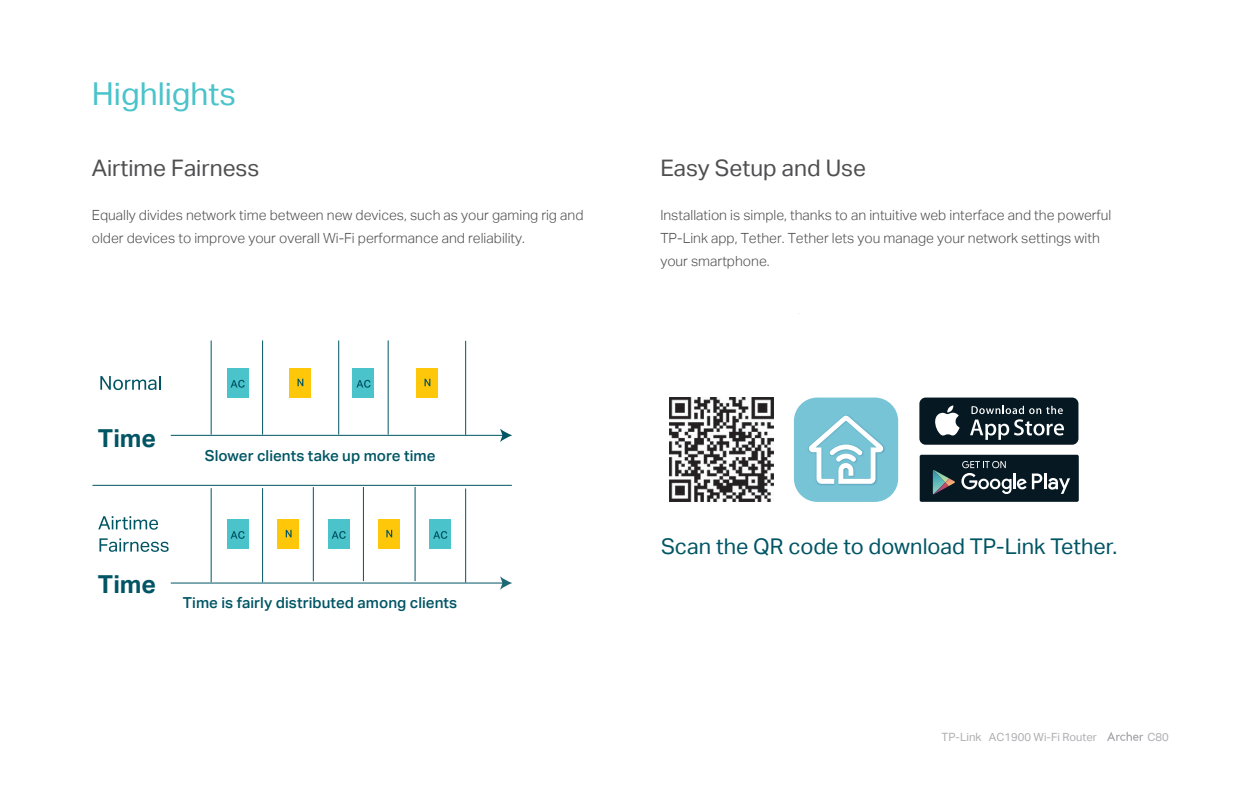
<style>
.page{position:relative;width:1260px;height:788px;background:#fff}
.page>*{position:absolute;margin:0;border:0;box-sizing:border-box;transform-origin:0 0}
.t1{font:31.5px "TP Link Aktiv Regular";color:#4ac3ca}
.t2{font:24.76px "TP Link Aktiv Bold";color:#005564}
.t3{font:22.75px "TP Link Aktiv Regular";color:#4f4f51}
.t4{font:21.7px "TP Link Aktiv Regular";color:#005564}
.t5{font:15.14px "TP Link Aktiv Medium";letter-spacing:.005em;color:#005564}
.t6{font:14px/22.8px "TP Link Aktiv Light";color:#4f4f51}
.t7{font:11.2px "TP Link Aktiv Regular";color:#adaeb1}
.s1{font-size:11.38px}
</style>
<div class="page">
<img style="left:669px;top:397px;width:104px;height:105px">
<div style="left:919px;top:397px;width:159px;height:47px;background:#061922;border-radius:6px"></div>
<svg style="left:935px;top:405px;width:25px;height:30px"></svg>
<svg style="left:970px;top:406px;width:94px;height:34px"></svg>
<div style="left:920px;top:454px;width:159px;height:48px;background:#061922;border-radius:2px"></div>
<svg style="left:933px;top:470px;width:22px;height:24px"></svg>
<hr style="left:1044px;top:473px;width:3px;height:16px;background:#fff">
<svg style="left:1048px;top:478px;width:22px;height:16px"></svg>
<svg style="left:961px;top:461px;width:81px;height:33px"></svg>
<div style="left:794px;top:397px;width:104px;height:105px;background:#76c4d5;border-radius:23px"></div>
<img style="left:808px;top:446px;width:77px;height:39px">
<svg style="left:809px;top:415px;width:74px;height:69px"></svg>
<svg style="left:1107px;top:731px;width:36px;height:9px"></svg>
<hr style="left:171px;top:582px;width:333px;height:1px;background:#005564">
<svg style="left:500px;top:576px;width:12px;height:13px"></svg>
<hr style="left:92px;top:485px;width:420px;height:1px;background:#005564">
<hr style="left:262px;top:488px;width:1px;height:94px;background:#005564">
<hr style="left:313px;top:487px;width:1px;height:94px;background:#005564">
<hr style="left:363px;top:487px;width:1px;height:94px;background:#005564">
<hr style="left:415px;top:487px;width:1px;height:94px;background:#005564">
<hr style="left:211px;top:488px;width:1px;height:94px;background:#005564">
<hr style="left:465px;top:488px;width:1px;height:94px;background:#005564">
<div style="left:227px;top:518px;width:21px;height:30px;background:#4ac3ca"></div>
<svg style="left:231px;top:531px;width:14px;height:8px"></svg>
<div style="left:328px;top:518px;width:21px;height:30px;background:#4ac3ca"></div>
<svg style="left:332px;top:531px;width:14px;height:8px"></svg>
<div style="left:430px;top:518px;width:21px;height:30px;background:#4ac3ca"></div>
<svg style="left:433px;top:531px;width:14px;height:8px"></svg>
<div style="left:278px;top:518px;width:21px;height:30px;background:#ffc709"></div>
<svg style="left:286px;top:530px;width:6px;height:7px"></svg>
<div style="left:378px;top:518px;width:22px;height:30px;background:#ffc709"></div>
<svg style="left:386px;top:530px;width:6px;height:7px"></svg>
<svg style="left:98px;top:516px;width:60px;height:13px"></svg>
<svg style="left:99px;top:538px;width:70px;height:14px"></svg>
<hr style="left:171px;top:435px;width:333px;height:1px;background:#005564">
<svg style="left:500px;top:428px;width:12px;height:14px"></svg>
<hr style="left:262px;top:340px;width:1px;height:94px;background:#005564">
<hr style="left:338px;top:340px;width:1px;height:94px;background:#005564">
<hr style="left:388px;top:340px;width:1px;height:94px;background:#005564">
<hr style="left:211px;top:340px;width:1px;height:94px;background:#005564">
<hr style="left:465px;top:341px;width:1px;height:94px;background:#005564">
<svg style="left:100px;top:376px;width:61px;height:14px"></svg>
<div style="left:353px;top:367px;width:21px;height:30px;background:#4ac3ca"></div>
<svg style="left:356px;top:380px;width:15px;height:7px"></svg>
<div style="left:290px;top:367px;width:21px;height:30px;background:#ffc709"></div>
<svg style="left:298px;top:378px;width:5px;height:8px"></svg>
<div style="left:417px;top:367px;width:21px;height:30px;background:#ffc709"></div>
<svg style="left:425px;top:378px;width:5px;height:8px"></svg>
<div style="left:227px;top:367px;width:21px;height:30px;background:#4ac3ca"></div>
<svg style="left:231px;top:380px;width:14px;height:7px"></svg>
<h1 class="t1" style="left:92px;top:76px;width:146px">Highlights</h1>
<h3 class="t3" style="left:92px;top:154px;width:169px">Airtime Fairness</h3>
<p class="t6" style="left:92px;top:204px;width:493px">Equally divides network time between new devices, such as your gaming rig and older devices to improve your overall Wi-Fi performance and reliability.</p>
<h2 class="t2" style="left:98px;top:424px;width:60px">Time</h2>
<p class="t5" style="left:205px;top:446px;width:232px">Slower clients take up more time</p>
<h2 class="t2" style="left:98px;top:570px;width:60px">Time</h2>
<p class="t5" style="left:183px;top:594px;width:276px">Time is fairly distributed among clients</p>
<h3 class="t3" style="left:660px;top:154px;width:207px">Easy Setup and Use</h3>
<p class="t6" style="left:660px;top:204px;width:453px">Installation is simple, thanks to an intuitive web interface and the powerful<br>TP-Link app, Tether. Tether lets you manage your network settings with your smartphone.</p>
<h3 class="t4" style="left:661px;top:534px;width:458px">Scan the QR code to download TP-Link Tether.</h3>
<p class="t7" style="left:942px;top:730px;width:157px"><span class="s1">TP-Link</span> AC1900 Wi-Fi Router</p>
<p class="t7" style="left:1148px;top:730px;width:23px">C80</p>
</div>
